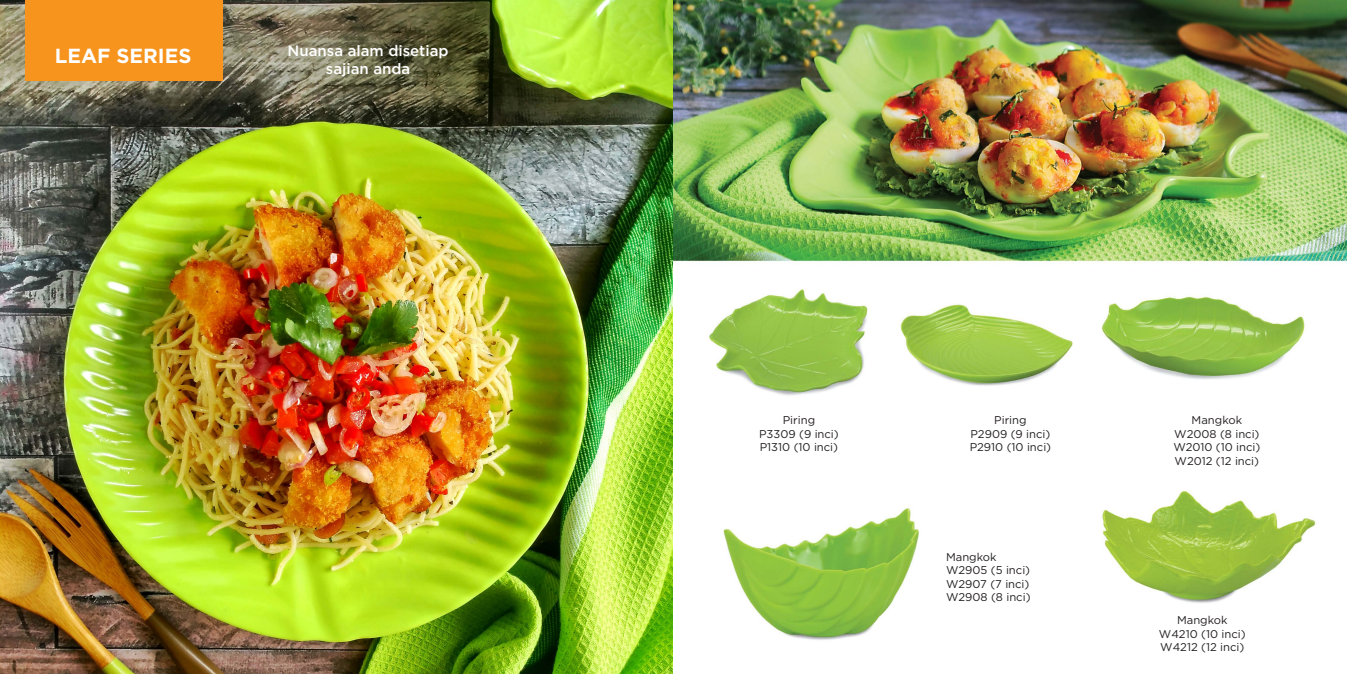
<style>
.page{position:relative;width:1347px;height:674px;background:#fff}
.page>*{position:absolute;margin:0;border:0;box-sizing:border-box;transform-origin:0 0}
.t1{font:700 20.38px "Gotham";color:#fff}
.t2{font:500 15px/18px "Gotham";color:#fff;text-align:center}
.t3{font:11.25px/13.5px "Gotham";color:#231f20;text-align:center}
</style>
<div class="page">
<img style="left:0;top:0;width:1346px;height:673px">
<div style="left:25px;top:0;width:197px;height:80px;background:#f7941e"></div>
<h1 class="t1" style="left:55px;top:43px;width:138px">LEAF SERIES</h1>
<h2 class="t2" style="left:288px;top:41px;width:162px">Nuansa alam disetiap sajian anda</h2>
<p class="t3" style="left:759px;top:413px;width:81px">Piring<br>P3309 (9 inci)<br>P1310 (10 inci)</p>
<p class="t3" style="left:969px;top:413px;width:83px">Piring<br>P2909 (9 inci)<br>P2910 (10 inci)</p>
<p class="t3" style="left:1173px;top:413px;width:89px">Mangkok<br>W2008 (8 inci)<br>W2010 (10 inci)<br>W2012 (12 inci)</p>
<p class="t3" style="left:946px;top:549px;width:86px;text-align:left">Mangkok<br>W2905 (5 inci)<br>W2907 (7 inci)<br>W2908 (8 inci)</p>
<p class="t3" style="left:1159px;top:613px;width:88px">Mangkok<br>W4210 (10 inci)<br>W4212 (12 inci)</p>
</div>
